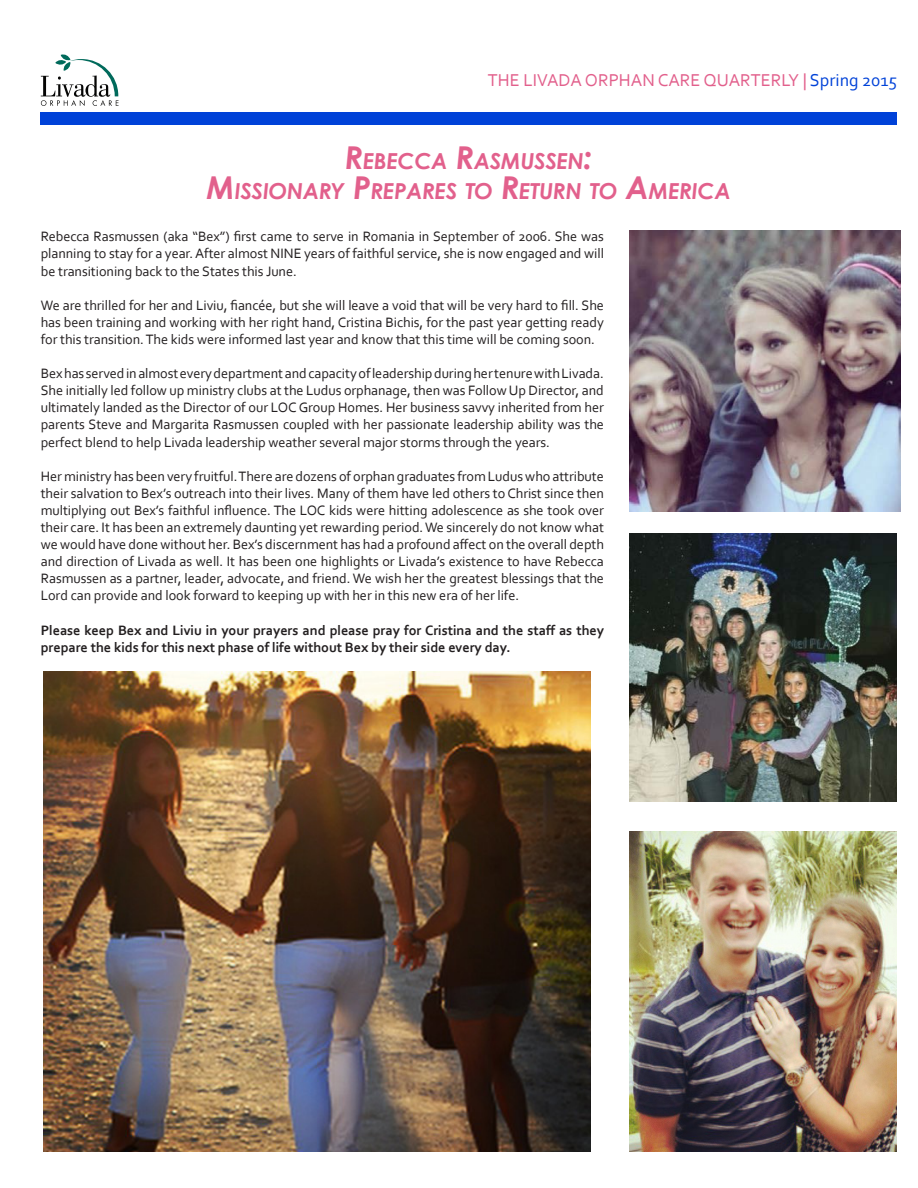
<style>
.page{position:relative;width:918px;height:1188px;background:#fff}
.page>*{position:absolute;margin:0;border:0;box-sizing:border-box;transform-origin:0 0}
.t1{font:italic 700 22.05px "Century Gothic";letter-spacing:-.015em;color:#e2608c}
.t2{font:18px "Corbel";color:#e2608c}
.t3{font:14.25px/17.1px "Corbel";letter-spacing:-.005em;color:#231f20;text-align:justify}
.t4{font:700 14.25px/17.1px "Corbel";letter-spacing:-.005em;color:#231f20}
.s1{color:#0042d8}
.s2{font-size:31.5px}
</style>
<div class="page">
<div style="left:41px;top:113px;width:856px;height:12px;background:#0042d8"></div>
<img style="left:630px;top:231px;width:270px;height:281px">
<svg style="left:41px;top:54px;width:78px;height:51px"></svg>
<img style="left:630px;top:534px;width:266px;height:267px">
<img style="left:44px;top:671px;width:547px;height:480px">
<img style="left:630px;top:832px;width:266px;height:319px">
<p class="t2" style="left:488px;top:69px;width:411px">THE LIVADA ORPHAN CARE QUARTERLY | <span class="s1">Spring 2015</span></p>
<p class="t1" style="left:345px;top:147px;width:251px"><span class="s2">R</span>EBECCA <span class="s2">R</span>ASMUSSEN<span class="s2">:</span></p>
<p class="t1" style="left:207px;top:177px;width:526px"><span class="s2">M</span>ISSIONARY <span class="s2">P</span>REPARES TO <span class="s2">R</span>ETURN TO <span class="s2">A</span>MERICA</p>
<p class="t3" style="left:41px;top:228px;width:565px">Rebecca Rasmussen (aka “Bex”) first came to serve in Romania in September of 2006. She was planning to stay for a year. After almost NINE years of faithful service, she is now engaged and will be transitioning back to the States this June.</p>
<p class="t3" style="left:41px;top:296px;width:565px">We are thrilled for her and Liviu, fiancée, but she will leave a void that will be very hard to fill. She has been training and working with her right hand, Cristina Bichis, for the past year getting ready for this transition. The kids were informed last year and know that this time will be coming soon.</p>
<p class="t3" style="left:41px;top:365px;width:565px">Bex has served in almost every department and capacity of leadership during her tenure with Livada.<br>She initially led follow up ministry clubs at the Ludus orphanage, then was Follow Up Director, and ultimately landed as the Director of our LOC Group Homes. Her business savvy inherited from her parents Steve and Margarita Rasmussen coupled with her passionate leadership ability was the perfect blend to help Livada leadership weather several major storms through the years.</p>
<p class="t3" style="left:41px;top:467px;width:565px">Her ministry has been very fruitful. There are dozens of orphan graduates from Ludus who attribute their salvation to Bex’s outreach into their lives. Many of them have led others to Christ since then multiplying out Bex’s faithful influence. The LOC kids were hitting adolescence as she took over their care. It has been an extremely daunting yet rewarding period. We sincerely do not know what we would have done without her. Bex’s discernment has had a profound affect on the overall depth and direction of Livada as well. It has been one highlights or Livada’s existence to have Rebecca Rasmussen as a partner, leader, advocate, and friend. We wish her the greatest blessings that the Lord can provide and look forward to keeping up with her in this new era of her life.</p>
<p class="t4" style="left:41px;top:621px;width:565px">Please keep Bex and Liviu in your prayers and please pray for Cristina and the staff as they prepare the kids for this next phase of life without Bex by their side every day.</p>
</div>
